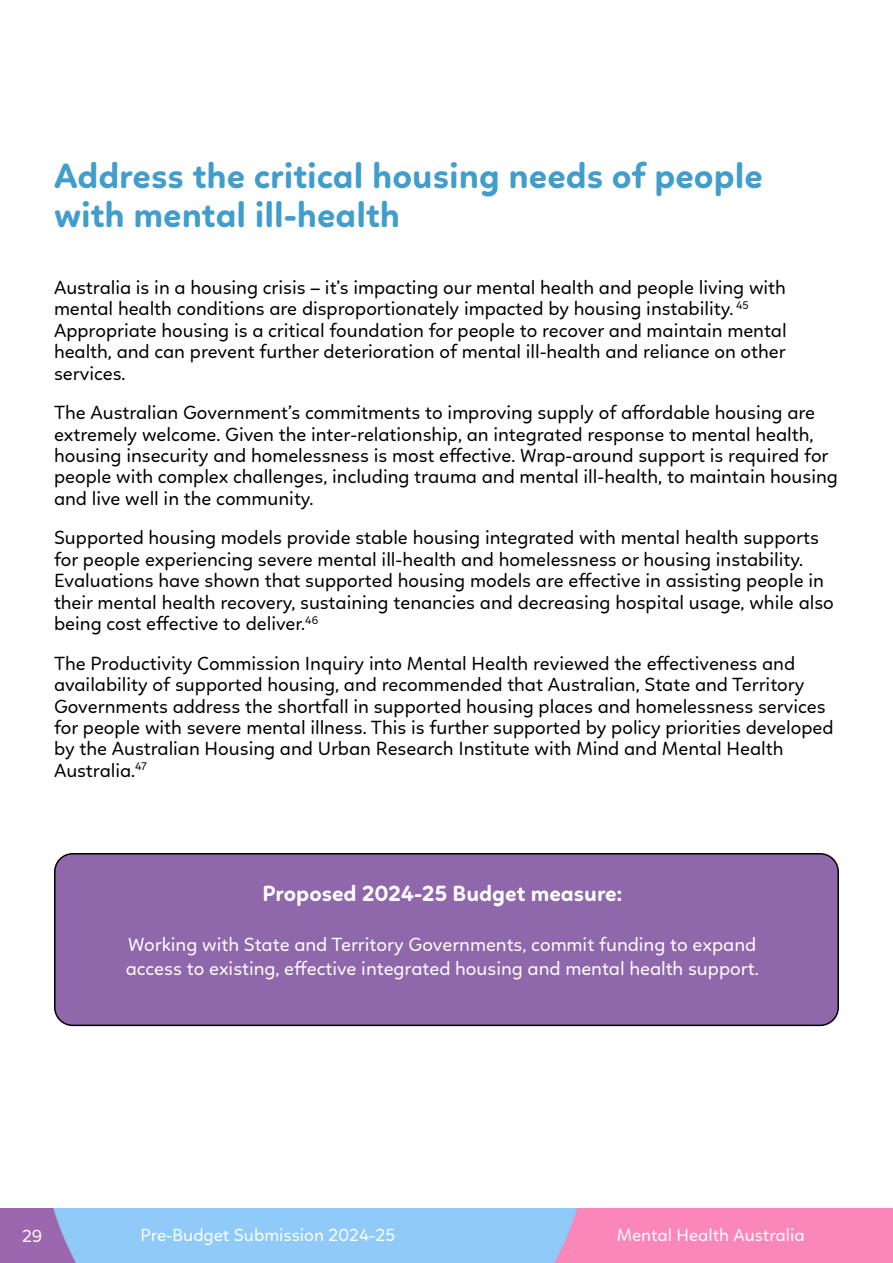
<style>
.page{position:relative;width:893px;height:1263px;background:#fff}
.page>*{position:absolute;margin:0;border:0;box-sizing:border-box;transform-origin:0 0}
.t1{font:700 36px/39.6px "Linotte";color:#419ecc}
.t2{font:700 22.5px "Linotte";color:#fff}
.t3{font:19.5px/21.5px "Linotte";color:#000}
.t4{font:19.5px/23.4px "Linotte";color:#fff}
.t5{font:18px "Linotte";color:#fff}
</style>
<div class="page">
<img style="left:0;top:1209px;width:893px;height:54px">
<div style="left:55px;top:854px;width:783px;height:171px;background:#8f67ab;border-radius:18px"></div>
<div style="left:54px;top:853px;width:785px;height:173px;border:2px solid #000;border-radius:18px"></div>
<h1 class="t1" style="left:54px;top:155px;width:710px">Address the critical housing needs of people with mental ill-health</h1>
<p class="t3" style="left:54px;top:276px;width:734px">Australia is in a housing crisis – it’s impacting our mental health and people living with mental health conditions are disproportionately impacted by housing instability. <sup>45<br></sup>Appropriate housing is a critical foundation for people to recover and maintain mental health, and can prevent further deterioration of mental ill-health and reliance on other services.</p>
<p class="t3" style="left:54px;top:402px;width:785px">The Australian Government’s commitments to improving supply of affordable housing are extremely welcome. Given the inter-relationship, an integrated response to mental health, housing insecurity and homelessness is most effective. Wrap-around support is required for people with complex challenges, including trauma and mental ill-health, to maintain housing and live well in the community.</p>
<p class="t3" style="left:54px;top:527px;width:781px">Supported housing models provide stable housing integrated with mental health supports for people experiencing severe mental ill-health and homelessness or housing instability.<br>Evaluations have shown that supported housing models are effective in assisting people in their mental health recovery, sustaining tenancies and decreasing hospital usage, while also being cost effective to deliver.<sup>46</sup></p>
<p class="t3" style="left:54px;top:652px;width:781px">The Productivity Commission Inquiry into Mental Health reviewed the effectiveness and availability of supported housing, and recommended that Australian, State and Territory Governments address the shortfall in supported housing places and homelessness services for people with severe mental illness. This is further supported by policy priorities developed by the Australian Housing and Urban Research Institute with Mind and Mental Health Australia.<sup>47</sup></p>
<p class="t2" style="left:262px;top:880px;width:361px">Proposed 2024-25 Budget measure:</p>
<p class="t4" style="left:126px;top:933px;width:634px">Working with State and Territory Governments, commit funding to expand access to existing, effective integrated housing and mental health support.</p>
<p class="t5" style="left:22px;top:1225px;width:22px">29</p>
<p class="t5" style="left:141px;top:1225px;width:256px">Pre-Budget Submission 2024-25</p>
<p class="t5" style="left:617px;top:1225px;width:189px">Mental Health Australia</p>
</div>
